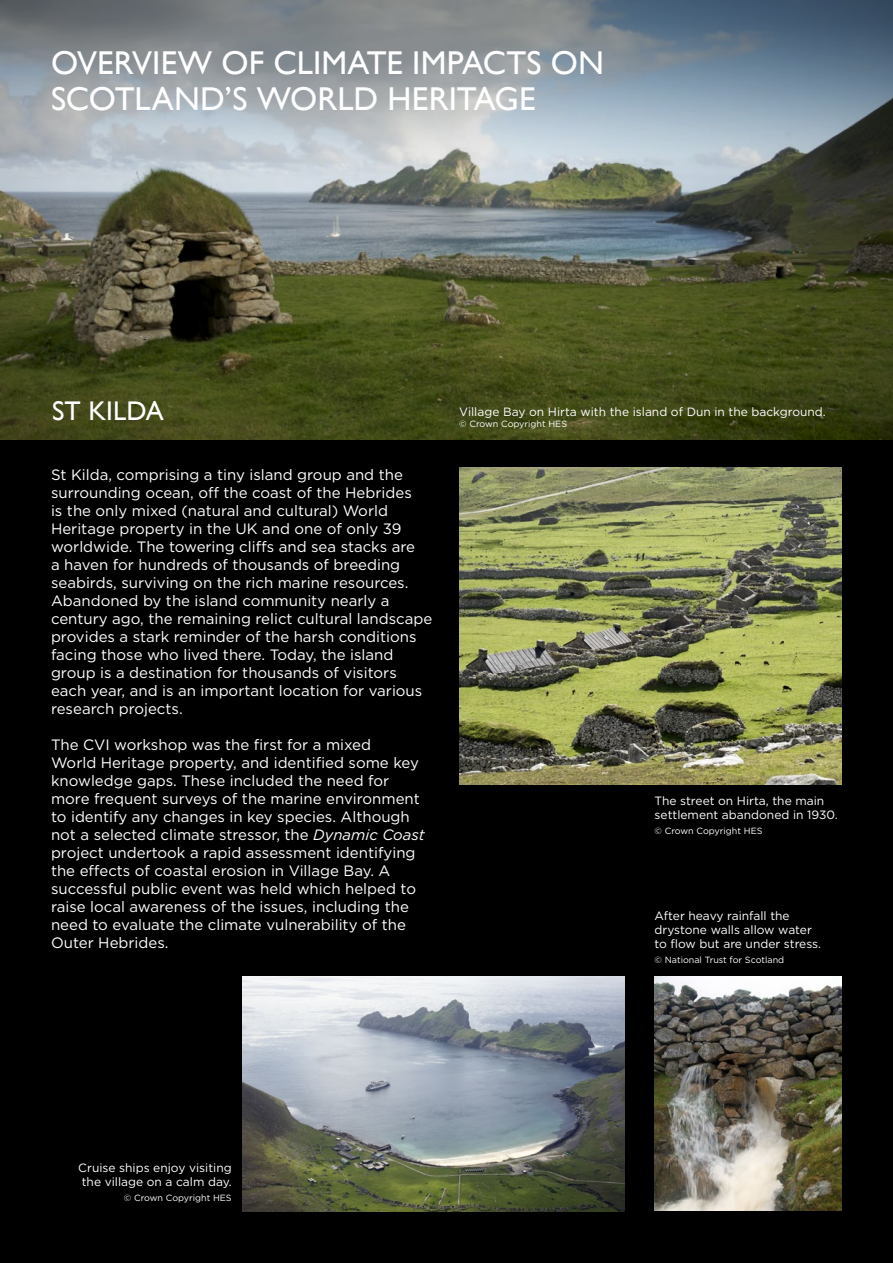
<style>
.page{position:relative;width:893px;height:1263px;background:#fff}
.page>*{position:absolute;margin:0;border:0;box-sizing:border-box;transform-origin:0 0}
.t1{font:33px/36px "Gill Sans";letter-spacing:.005em;color:#fff}
.t2{font:27px "Gill Sans";letter-spacing:.005em;color:#fff}
.t3{font:15px/18px "Gotham";color:#fff}
.t4{font:12px/14.4px "Gotham";color:#fff}
.t5{font:9px "Gotham";color:#fff}
.s1{font-style:italic}
</style>
<div class="page">
<img style="left:0;top:214px;width:893px;height:227px">
<div style="left:0;top:441px;width:893px;height:822px;background:#000"></div>
<img style="left:655px;top:976px;width:186px;height:235px">
<svg style="left:0;top:0;width:893px;height:214px;background:#8c969a"></svg>
<img style="left:459px;top:468px;width:383px;height:316px">
<img style="left:243px;top:976px;width:382px;height:236px">
<p class="t1" style="left:51px;top:44px;width:554px">OVERVIEW OF CLIMATE IMPACTS ON<br>SCOTLAND’S WORLD HERITAGE</p>
<p class="t2" style="left:52px;top:394px;width:113px">ST KILDA</p>
<p class="t3" style="left:51px;top:465px;width:383px">St Kilda, comprising a tiny island group and the surrounding ocean, off the coast of the Hebrides<br>is the only mixed (natural and cultural) World Heritage property in the UK and one of only 39 worldwide. The towering cliffs and sea stacks are<br>a haven for hundreds of thousands of breeding seabirds, surviving on the rich marine resources.<br>Abandoned by the island community nearly a century ago, the remaining relict cultural landscape provides a stark reminder of the harsh conditions facing those who lived there. Today, the island group is a destination for thousands of visitors each year, and is an important location for various research projects.</p>
<p class="t3" style="left:51px;top:735px;width:375px">The CVI workshop was the first for a mixed<br>World Heritage property, and identified some key knowledge gaps. These included the need for more frequent surveys of the marine environment to identify any changes in key species. Although not a selected climate stressor, the <span class="s1">Dynamic Coast </span>project undertook a rapid assessment identifying the effects of coastal erosion in Village Bay. A successful public event was held which helped to raise local awareness of the issues, including the need to evaluate the climate vulnerability of the Outer Hebrides.</p>
<p class="t4" style="left:459px;top:404px;width:368px">Village Bay on Hirta with the island of Dun in the background.</p>
<p class="t5" style="left:459px;top:418px;width:109px">© Crown Copyright HES</p>
<p class="t4" style="left:655px;top:793px;width:185px">The street on Hirta, the main settlement abandoned in 1930.</p>
<p class="t5" style="left:655px;top:825px;width:109px">© Crown Copyright HES</p>
<p class="t4" style="left:655px;top:908px;width:168px">After heavy rainfall the drystone walls allow water to flow but are under stress.</p>
<p class="t5" style="left:655px;top:954px;width:131px">© National Trust for Scotland</p>
<p class="t4" style="left:78px;top:1160px;width:155px">Cruise ships enjoy visiting the village on a calm day.</p>
<p class="t5" style="left:124px;top:1192px;width:109px">© Crown Copyright HES</p>
</div>
